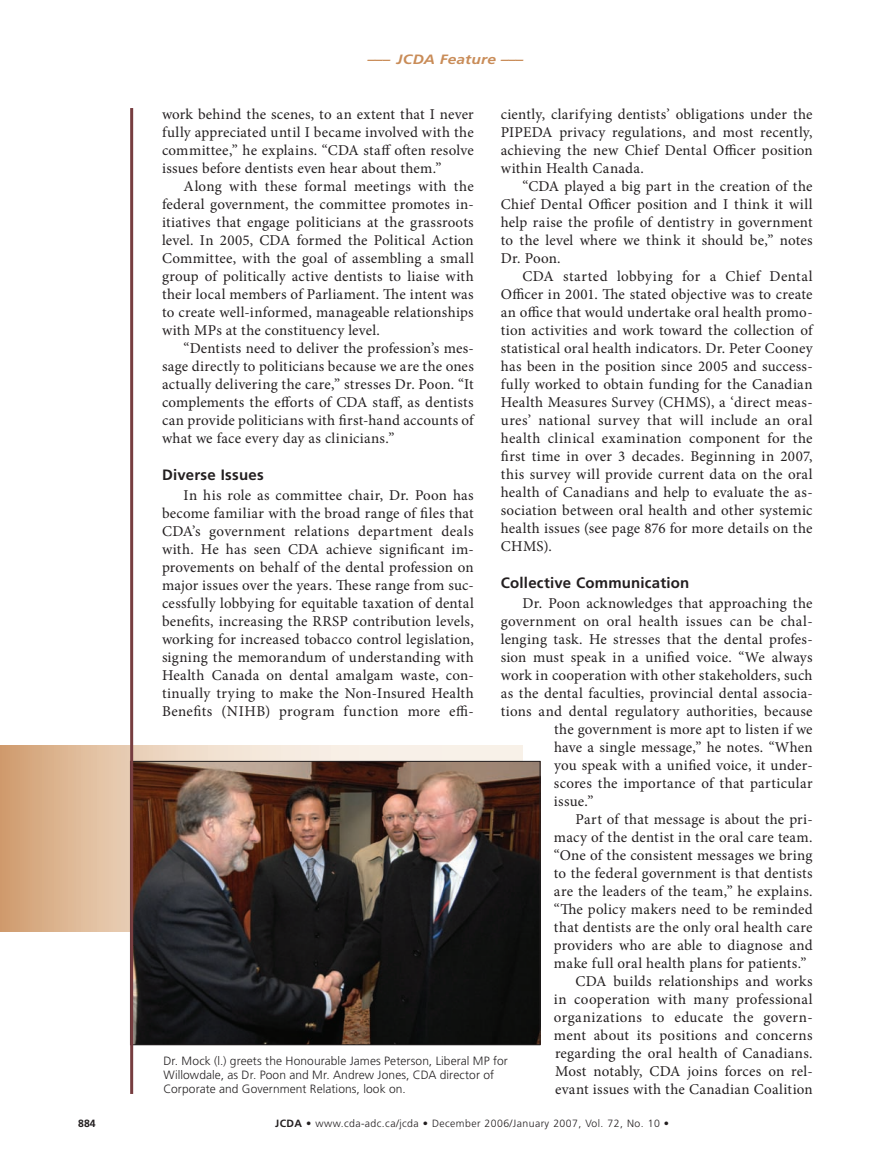
<style>
.page{position:relative;width:891px;height:1175px;background:#fff}
.page>*{position:absolute;margin:0;border:0;box-sizing:border-box;transform-origin:0 0}
._1-body_minion{font:15px/18px "Minion Pro";letter-spacing:.015em;color:#231f20;text-align:justify}
._1_-Subheads{font:700 15px "Frutiger LT Std";letter-spacing:.015em;color:#231f20}
.t1{font:italic 700 13.5px "Frutiger LT Std";letter-spacing:.015em;color:#c98c58;scale:1.15 1}
._1_-captions{font:300 12px/14.4px "Frutiger LT Std";letter-spacing:.01em;color:#262324}
.t2{font:300 10.5px "Frutiger LT Std";letter-spacing:.04em;color:#231f20}
.t3{font:700 10.5px "Frutiger LT Std";color:#231f20}
</style>
<div class="page">
<svg style="left:0;top:745px;width:522px;height:186px;background:#ddbc9e"></svg>
<img style="left:133px;top:763px;width:405px;height:280px">
<hr style="left:130px;top:108px;width:3px;height:986px;background:#773d40">
<p class="t1" style="left:368px;top:51px;width:137px">––– JCDA Feature –––</p>
<p class="_1-body_minion" style="left:162px;top:105px;width:313px">work behind the scenes, to an extent that I never fully appreciated until I became involved with the committee,” he explains. “CDA staff often resolve issues before dentists even hear about them.”</p>
<p class="_1-body_minion" style="left:162px;top:177px;width:313px;text-indent:22px">Along with these formal meetings with the federal government, the committee promotes in&shy;itiatives that engage politicians at the grassroots level. In 2005, CDA formed the Political Action Committee, with the goal of assembling a small group of politically active dentists to liaise with their local members of Parliament. The intent was to create well-informed, manageable relationships with MPs at the constituency level.</p>
<p class="_1-body_minion" style="left:162px;top:339px;width:313px;text-indent:22px">“Dentists need to deliver the profession’s mes&shy;sage directly to politicians because we are the ones actually delivering the care,” stresses Dr. Poon. “It complements the efforts of CDA staff, as dentists can provide politicians with first-hand accounts of what we face every day as clinicians.”</p>
<p class="_1_-Subheads" style="left:162px;top:466px;width:103px">Diverse Issues</p>
<p class="_1-body_minion" style="left:162px;top:486px;width:313px;text-indent:22px">In his role as committee chair, Dr. Poon has become familiar with the broad range of files that CDA’s government relations department deals with. He has seen CDA achieve significant im&shy;provements on behalf of the dental profession on major issues over the years. These range from suc&shy;cessfully lobbying for equitable taxation of dental benefits, increasing the RRSP contribution levels, working for increased tobacco control legislation, signing the memorandum of understanding with Health Canada on dental amalgam waste, con&shy;tinually trying to make the Non-Insured Health Benefits (NIHB) program function more effi-</p>
<p class="_1-body_minion" style="left:501px;top:105px;width:313px">ciently, clarifying dentists’ obligations under the PIPEDA privacy regulations, and most recently, achieving the new Chief Dental Officer position within Health Canada.</p>
<p class="_1-body_minion" style="left:501px;top:177px;width:313px;text-indent:22px">“CDA played a big part in the creation of the Chief Dental Officer position and I think it will help raise the profile of dentistry in government to the level where we think it should be,” notes Dr. Poon.</p>
<p class="_1-body_minion" style="left:501px;top:267px;width:313px;text-indent:22px">CDA started lobbying for a Chief Dental Officer in 2001. The stated objective was to create an office that would undertake oral health promo&shy;tion activities and work toward the collection of statistical oral health indicators. Dr. Peter Cooney has been in the position since 2005 and success&shy;fully worked to obtain funding for the Canadian Health Measures Survey (CHMS), a ‘direct meas&shy;ures’ national survey that will include an oral health clinical examination component for the first time in over 3 decades. Beginning in 2007, this survey will provide current data on the oral health of Canadians and help to evaluate the as&shy;sociation between oral health and other systemic health issues (see page 876 for more details on the CHMS).</p>
<p class="_1_-Subheads" style="left:501px;top:574px;width:190px">Collective Communication</p>
<p class="_1-body_minion" style="left:522px;top:594px;width:292px">Dr. Poon acknowledges that approaching the</p>
<p class="_1-body_minion" style="left:501px;top:612px;width:313px">government on oral health issues can be chal-</p>
<p class="_1-body_minion" style="left:501px;top:630px;width:313px">lenging task. He stresses that the dental profes-</p>
<p class="_1-body_minion" style="left:501px;top:648px;width:313px">sion must speak in a unified voice. “We always</p>
<p class="_1-body_minion" style="left:501px;top:666px;width:313px">work in cooperation with other stakeholders, such</p>
<p class="_1-body_minion" style="left:501px;top:684px;width:313px">as the dental faculties, provincial dental associa-</p>
<p class="_1-body_minion" style="left:501px;top:702px;width:313px">tions and dental regulatory authorities, because</p>
<p class="_1-body_minion" style="left:554px;top:720px;width:260px">the government is more apt to listen if we</p>
<p class="_1-body_minion" style="left:554px;top:738px;width:260px">have a single message,” he notes. “When</p>
<p class="_1-body_minion" style="left:554px;top:756px;width:260px">you speak with a unified voice, it under-</p>
<p class="_1-body_minion" style="left:554px;top:774px;width:260px">scores the importance of that particular</p>
<p class="_1-body_minion" style="left:554px;top:792px;width:41px">issue.”</p>
<p class="_1-body_minion" style="left:554px;top:810px;width:260px;text-indent:22px">Part of that message is about the pri&shy;macy of the dentist in the oral care team. “One of the consistent messages we bring to the federal government is that dentists are the leaders of the team,” he explains. “The policy makers need to be reminded that dentists are the only oral health care providers who are able to diagnose and make full oral health plans for patients.”</p>
<p class="_1-body_minion" style="left:554px;top:972px;width:260px;text-indent:22px">CDA builds relationships and works in cooperation with many professional organizations to educate the govern&shy;ment about its positions and concerns regarding the oral health of Canadians.<br>Most notably, CDA joins forces on rel&shy;evant issues with the Canadian Coalition</p>
<p class="_1_-captions" style="left:164px;top:1053px;width:346px">Dr. Mock (l.) greets the Honourable James Peterson, Liberal MP for<br>Willowdale, as Dr. Poon and Mr. Andrew Jones, CDA director of<br>Corporate and Government Relations, look on.</p>
<p class="t3" style="left:78px;top:1117px;width:19px">884</p>
<p class="t3" style="left:275px;top:1117px;width:7px">JCDA•</p>
<p class="t2" style="left:316px;top:1117px;width:355px">www.cda-adc.ca/jcda • December 2006/January 2007, Vol. 72, No. 10 •</p>
</div>
